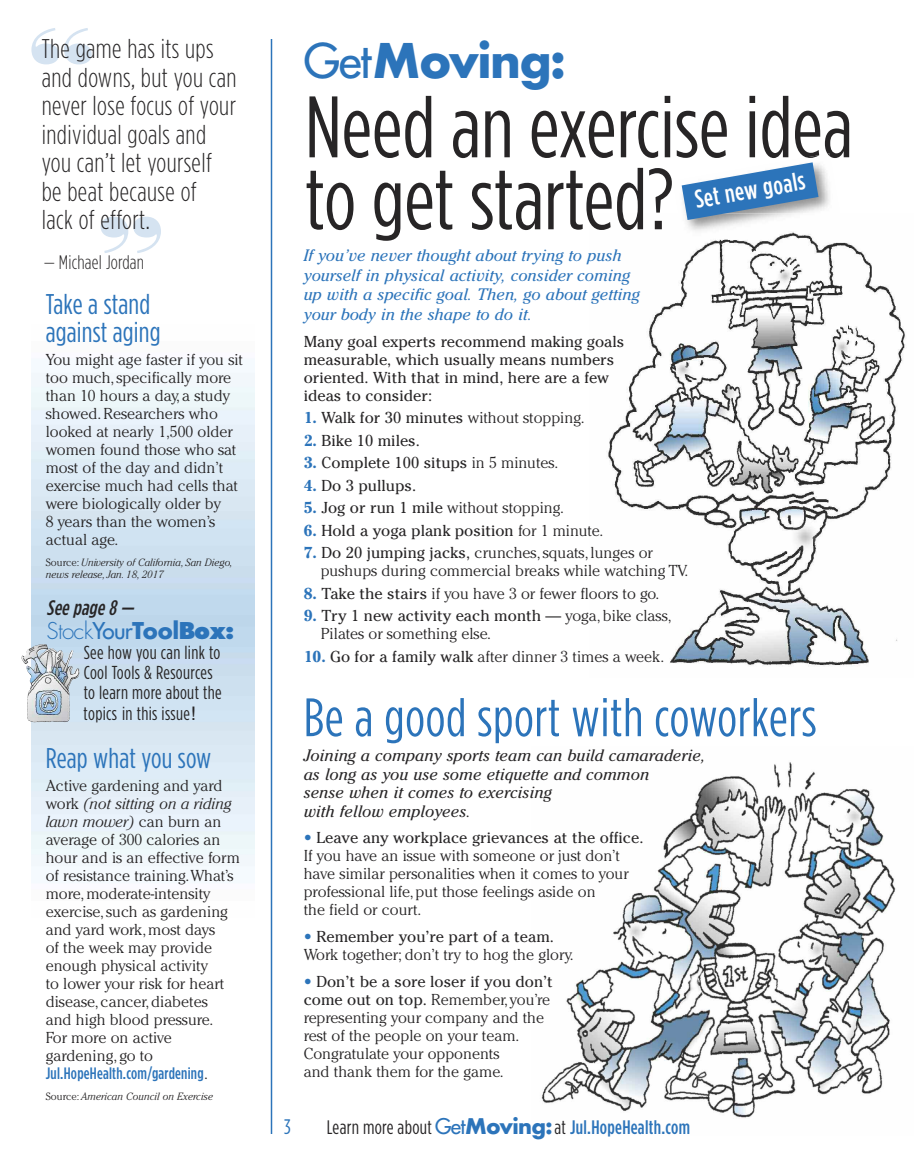
<style>
.page{position:relative;width:918px;height:1161px;background:#fff}
.page>*{position:absolute;margin:0;border:0;box-sizing:border-box;transform-origin:0 0}
.t1{font:90px "Bodoni Poster";color:#d5e3f1}
.t2{font:87px/72px "Gotham Condensed";color:#272526}
.t3{font:54px "Gotham Condensed";letter-spacing:.01em;color:#2c74ba}
.t4{font:700 46.5px "Futura";letter-spacing:-.035em;color:#2c74ba}
.t5{font:28.5px/28.5px "Gotham Condensed";letter-spacing:.01em;color:#2c74ba}
.t6{font:300 27px/28.5px "Gotham Condensed";letter-spacing:.015em;color:#272526}
.t7{font:500 25.5px "Gotham Condensed";color:#fff}
.t8{font:300 22.5px "Futura";letter-spacing:-.03em;color:#2c74ba}
.t9{font:italic 500 21px "Gotham Condensed";color:#272526}
.t10{font:21px "Gotham Condensed";color:#2c74ba}
.t11{font:500 19.5px "Gotham Condensed";letter-spacing:.015em;color:#2c74ba}
.t12{font:300 19.5px "Gotham Condensed";letter-spacing:.01em;color:#272526}
.t13{font:18.75px/20.2px "Gotham Condensed";letter-spacing:.02em;color:#272526}
.t14{font:italic 16.5px/19.5px "Cheltenham";color:#2c74ba}
.t15{font:italic 16.5px/18.8px "Cheltenham";color:#272526}
.t16{font:500 16.5px "Gotham Condensed";letter-spacing:.015em;color:#2c74ba}
.t17{font:300 15.75px/18px "Cheltenham";color:#272526}
.t18{font:15.75px/18px "Cheltenham";color:#272526}
.t19{font:italic 300 10.5px/12px "Cheltenham";color:#272526}
.s1{font-style:normal}
.s2{font-family:"Helvetica"}
.s3{font-weight:400}
.s4{font-weight:700}
.s5{font-weight:800}
.s6{font-style:italic}
.s7{font-family:"Cheltenham";font-weight:300;font-size:15.75px;color:#272526}
.s8{font-weight:700;color:#2c74ba}
.s9{font-weight:300}
.s10{font-weight:400;color:#2c74ba}
.s11{font-weight:400;color:#272526}
.s12{font-family:"Futura";font-weight:400;font-size:21px}
.s13{font-family:"Futura";font-weight:700;font-size:21px}
</style>
<div class="page">
<img style="left:541px;top:762px;width:355px;height:356px">
<img style="left:606px;top:242px;width:300px;height:424px">
<hr style="left:271px;top:39px;width:1px;height:1095px;background:#2c74ba">
<img style="left:681px;top:153px;width:149px;height:57px">
<img style="left:685px;top:220px;width:130px;height:22px">
<svg style="left:682px;top:162px;width:136px;height:58px"></svg>
<img style="left:21px;top:644px;width:59px;height:79px">
<h1 class="t1" style="left:29px;top:8px;width:66px">“</h1>
<h3 class="t6" style="left:42px;top:36px;width:196px">The game has its ups and downs, but you can never lose focus of your individual goals and you can’t let yourself be beat because of<br>lack of effort.</h3>
<p class="t12" style="left:44px;top:255px;width:102px">— Michael Jordan</p>
<h1 class="t1" style="left:98px;top:197px;width:66px">”</h1>
<h3 class="t5" style="left:46px;top:291px;width:116px">Take a stand against aging</h3>
<p class="t17" style="left:46px;top:352px;width:199px">You might age faster if you sit too much,specifically more than 10 hours a day, a study showed.Researchers who looked at nearly 1,500 older women found those who sat most of the day and didn’t exercise much had cells that were biologically older by<br>8 years than the women’s actual age.</p>
<p class="t19" style="left:46px;top:557px;width:188px"><span class="s1">Source:</span> University of California, San Diego, news release,Jan. 18, 2017</p>
<h3 class="t9" style="left:47px;top:600px;width:92px">See page 8 —</h3>
<p class="t13" style="left:84px;top:643px;width:140px">See how you can link to<br>Cool Tools &amp; Resources to learn more about the topics in this issue<span class="s2">!</span></p>
<h3 class="t8" style="left:46px;top:621px;width:189px">Stock<span class="s3">Your</span><span class="s4">Tool</span><span class="s5">Box:</span></h3>
<h3 class="t5" style="left:46px;top:746px;width:167px">Reap what you sow</h3>
<p class="t17" style="left:46px;top:778px;width:196px">Active gardening and yard work <span class="s6">(not sitting on a riding lawn mower)</span> can burn an average of 300 calories an hour and is an effective form of resistance training.What’s more,moderate-intensity exercise,such as gardening and yard work,most days<br>of the week may provide enough physical activity<br>to lower your risk for heart disease, cancer,diabetes<br>and high blood pressure.<br>For more on active gardening, go to</p>
<p class="t16" style="left:46px;top:1067px;width:164px">Jul.HopeHealth.com/gardening<span class="s7">.</span></p>
<p class="t19" style="left:46px;top:1091px;width:169px"><span class="s1">Source:</span> American Council on Exercise</p>
<h3 class="t4" style="left:304px;top:26px;width:264px"><span class="s3">Get</span>Moving:</h3>
<h2 class="t2" style="left:305px;top:96px;width:549px">Need an exercise idea to get started?</h2>
<h3 class="t7" style="left:694px;top:191px;width:112px;rotate:-10deg">Set new goals</h3>
<p class="t14" style="left:304px;top:248px;width:338px">If you’ve never thought about trying to push yourself in physical activity, consider coming up with a specific goal. Then, go about getting your body in the shape to do it.</p>
<p class="t18" style="left:304px;top:333px;width:322px">Many goal experts recommend making goals measurable, which usually means numbers oriented. With that in mind, here are a few ideas to consider:</p>
<p class="t18" style="left:304px;top:409px;width:283px"><span class="s8">1.</span> Walk for 30 minutes <span class="s9">without stopping.</span></p>
<p class="t18" style="left:304px;top:432px;width:118px"><span class="s8">2.</span> Bike 10 miles.</p>
<p class="t18" style="left:304px;top:454px;width:256px"><span class="s8">3.</span> Complete 100 situps <span class="s9">in 5 minutes.</span></p>
<p class="t18" style="left:304px;top:477px;width:114px"><span class="s8">4.</span> Do 3 pullups.</p>
<p class="t17" style="left:304px;top:500px;width:262px"><span class="s8">5.</span> <span class="s3">Jog or run 1 mile</span> without stopping.</p>
<p class="t18" style="left:304px;top:522px;width:301px"><span class="s8">6.</span> Hold a yoga plank position <span class="s9">for 1 minute.</span></p>
<p class="t17" style="left:321px;top:545px;width:369px;text-indent:-17px"><span class="s8">7.</span> <span class="s3">Do 20 jumping jacks,</span> crunches,squats,lunges or pushups during commercial breaks while watching TV.</p>
<p class="t17" style="left:304px;top:586px;width:357px"><span class="s8">8.</span> <span class="s3">Take the stairs</span> if you have 3 or fewer floors to go.</p>
<p class="t17" style="left:321px;top:608px;width:352px;text-indent:-17px"><span class="s8">9.</span> <span class="s3">Try 1 new activity each month</span> — yoga,bike class,<br>Pilates or something else.</p>
<p class="t17" style="left:304px;top:649px;width:362px"><span class="s8">10.</span> <span class="s3">Go for a family walk</span> after dinner 3 times a week.</p>
<h3 class="t3" style="left:304px;top:698px;width:514px">Be a good sport with coworkers</h3>
<p class="t15" style="left:304px;top:747px;width:403px">Joining a company sports team can build camaraderie, as long as you use some etiquette and common<br>sense when it comes to exercising<br>with fellow employees.</p>
<p class="t17" style="left:304px;top:829px;width:341px"><span class="s10">•</span> <span class="s3">Leave any workplace grievances at the office.<br></span>If you have an issue with someone or just don’t have similar personalities when it comes to your professional life,put those feelings aside on<br>the field or court.</p>
<p class="t17" style="left:304px;top:928px;width:271px"><span class="s10">•</span> <span class="s3">Remember you’re part of a team.<br></span>Work together; don’t try to hog the glory.</p>
<p class="t17" style="left:304px;top:973px;width:251px"><span class="s10">•</span> <span class="s3">Don’t be a sore loser if you don’t come out on top.</span> Remember, you’re representing your company and the rest of the people on your team.<br>Congratulate your opponents<br>and thank them for the game.</p>
<h3 class="t10" style="left:284px;top:1119px;width:8px">3</h3>
<p class="t11" style="left:327px;top:1121px;width:365px"><span class="s11">Learn more about</span> <span class="s12">Get</span><span class="s13">Moving:</span><span class="s11">at</span> Jul.HopeHealth.com</p>
</div>
